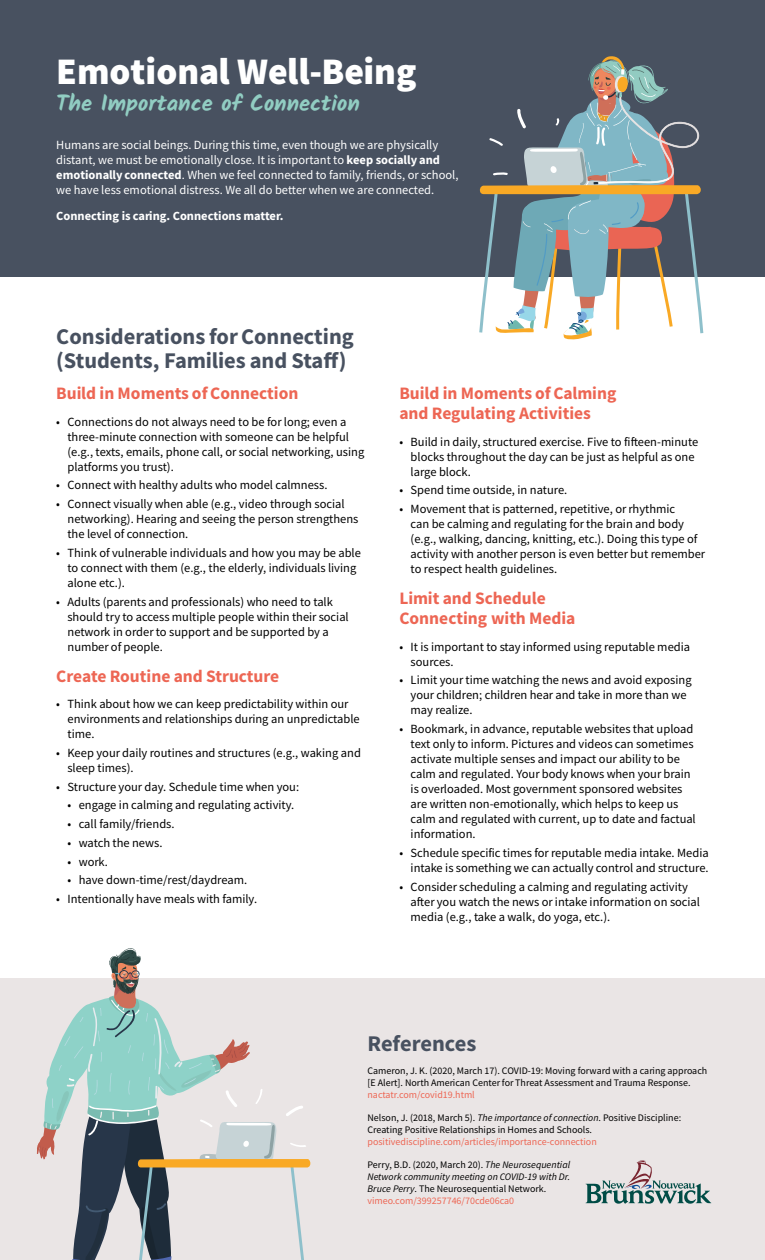
<style>
.page{position:relative;width:765px;height:1260px;background:#fff}
.page>*{position:absolute;margin:0;border:0;box-sizing:border-box;transform-origin:0 0}
.t1{font:37.5px "Source Sans Variable";letter-spacing:.055em;color:#fff}
.t2{font:22.5px/23.8px "Source Sans Variable";letter-spacing:.04em;color:#485160}
.t3{font:700 22.5px "Kalam";color:#91cdc2}
.t4{font:17.5px/20px "Source Sans Variable";letter-spacing:.045em;color:#ed6654}
.t5{font:12.5px/15px "Source Sans Variable";letter-spacing:.02em;color:#000}
.t6{font:12.5px/15px "Source Sans Variable";letter-spacing:.02em;color:#fff}
.t7{font:12.5px "Source Sans Variable";letter-spacing:.045em;color:#fff}
.t8{font:10px/12px "Source Sans Variable";letter-spacing:.02em;color:#000}
.t9{font:italic 10px/12px "Source Sans Variable";letter-spacing:.025em;color:#000}
.t10{font:10px "Source Sans Variable";letter-spacing:.02em;color:#ed6654}
.s1{font-style:italic}
.s2{font-style:normal}
.s3{font-style:normal;color:#ed6654}
</style>
<div class="page">
<div style="left:0;top:0;width:765px;height:276px;background:#485160"></div>
<svg style="left:479px;top:56px;width:224px;height:283px"></svg>
<div style="left:0;top:978px;width:765px;height:282px;background:#eae5e5"></div>
<svg style="left:37px;top:948px;width:273px;height:312px"></svg>
<svg style="left:586px;top:1160px;width:125px;height:44px"></svg>
<h1 class="t1" style="left:56px;top:49px;width:359px">Emotional Well-Being</h1>
<h2 class="t3" style="left:56px;top:90px;width:305px">The Importance of Connection</h2>
<p class="t6" style="left:56px;top:137px;width:403px">Humans are social beings. During this time, even though we are physically distant, we must be emotionally close. It is important to keep socially and emotionally connected. When we feel connected to family, friends, or school, we have less emotional distress. We all do better when we are connected.</p>
<p class="t7" style="left:56px;top:208px;width:228px">Connecting is caring. Connections matter.</p>
<h2 class="t2" style="left:56px;top:325px;width:298px">Considerations for Connecting (Students, Families and Staff)</h2>
<h3 class="t4" style="left:56px;top:384px;width:243px">Build in Moments of Connection</h3>
<p class="t5" style="left:68px;top:414px;width:298px;text-indent:-11px">• Connections do not always need to be for long; even a three-minute connection with someone can be helpful (e.g., texts, emails, phone call, or social networking, using platforms you trust).</p>
<p class="t5" style="left:56px;top:478px;width:272px">• Connect with healthy adults who model calmness.</p>
<p class="t5" style="left:68px;top:497px;width:292px;text-indent:-11px">• Connect visually when able (e.g., video through social networking). Hearing and seeing the person strengthens the level of connection.</p>
<p class="t5" style="left:68px;top:545px;width:295px;text-indent:-11px">• Think of vulnerable individuals and how you may be able to connect with them (e.g., the elderly, individuals living alone etc.).</p>
<p class="t5" style="left:68px;top:594px;width:282px;text-indent:-11px">• Adults (parents and professionals) who need to talk should try to access multiple people within their social network in order to support and be supported by a number of people.</p>
<h3 class="t4" style="left:56px;top:666px;width:224px">Create Routine and Structure</h3>
<p class="t5" style="left:68px;top:697px;width:294px;text-indent:-11px">• Think about how we can keep predictability within our environments and relationships during an unpredictable time.</p>
<p class="t5" style="left:68px;top:745px;width:295px;text-indent:-11px">• Keep your daily routines and structures (e.g., waking and sleep times).</p>
<p class="t5" style="left:56px;top:779px;width:244px">• Structure your day. Schedule time when you:</p>
<p class="t5" style="left:68px;top:798px;width:228px">• engage in calming and regulating activity.</p>
<p class="t5" style="left:68px;top:817px;width:108px">• call family/friends.</p>
<p class="t5" style="left:68px;top:835px;width:96px">• watch the news.</p>
<p class="t5" style="left:68px;top:854px;width:41px">• work.</p>
<p class="t5" style="left:68px;top:873px;width:181px">• have down-time/rest/daydream.</p>
<p class="t5" style="left:56px;top:892px;width:202px">• Intentionally have meals with family.</p>
<h3 class="t4" style="left:399px;top:384px;width:218px">Build in Moments of Calming and Regulating Activities</h3>
<p class="t5" style="left:411px;top:434px;width:289px;text-indent:-11px">• Build in daily, structured exercise. Five to fifteen-minute blocks throughout the day can be just as helpful as one large block.</p>
<p class="t5" style="left:399px;top:483px;width:169px">• Spend time outside, in nature.</p>
<p class="t5" style="left:411px;top:502px;width:296px;text-indent:-11px">• Movement that is patterned, repetitive, or rhythmic<br>can be calming and regulating for the brain and body (e.g., walking, dancing, knitting, etc.). Doing this type of activity with another person is even better but remember to respect health guidelines.</p>
<h3 class="t4" style="left:399px;top:589px;width:177px">Limit and Schedule<br>Connecting with Media</h3>
<p class="t5" style="left:411px;top:639px;width:281px;text-indent:-11px">• It is important to stay informed using reputable media sources.</p>
<p class="t5" style="left:411px;top:673px;width:282px;text-indent:-11px">• Limit your time watching the news and avoid exposing your children; children hear and take in more than we may realize.</p>
<p class="t5" style="left:411px;top:722px;width:286px;text-indent:-11px">• Bookmark, in advance, reputable websites that upload text only to inform. Pictures and videos can sometimes activate multiple senses and impact our ability to be calm and regulated. Your body knows when your brain is overloaded. Most government sponsored websites are written non-emotionally, which helps to keep us calm and regulated with current, up to date and factual information.</p>
<p class="t5" style="left:399px;top:845px;width:311px;text-align:right">• Schedule specific times for reputable media intake. Media intake is something we can actually control and structure.</p>
<p class="t5" style="left:411px;top:879px;width:291px;text-indent:-11px">• Consider scheduling a calming and regulating activity after you watch the news or intake information on social media (e.g., take a walk, do yoga, etc.).</p>
<h2 class="t2" style="left:368px;top:1031px;width:109px">References</h2>
<p class="t8" style="left:367px;top:1065px;width:341px">Cameron, J. K. (2020, March 17). COVID-19: Moving forward with a caring approach [E Alert]. North American Center for Threat Assessment and Trauma Response.</p>
<p class="t10" style="left:367px;top:1089px;width:109px">nactatr.com/covid19.html</p>
<p class="t8" style="left:367px;top:1112px;width:315px">Nelson, J. (2018, March 5). <span class="s1">The importance of connection</span>. Positive Discipline:<br>Creating Positive Relationships in Homes and Schools.</p>
<p class="t10" style="left:367px;top:1136px;width:231px">positivediscipline.com/articles/importance-connection</p>
<p class="t9" style="left:367px;top:1159px;width:204px"><span class="s2">Perry, B.D. (2020, March 20).</span> The Neurosequential Network community meeting on COVID-19 with Dr.<br>Bruce Perry<span class="s2">. The Neurosequential Network. </span><span class="s3">vimeo.com/399257746/70cde06ca0</span></p>
</div>
